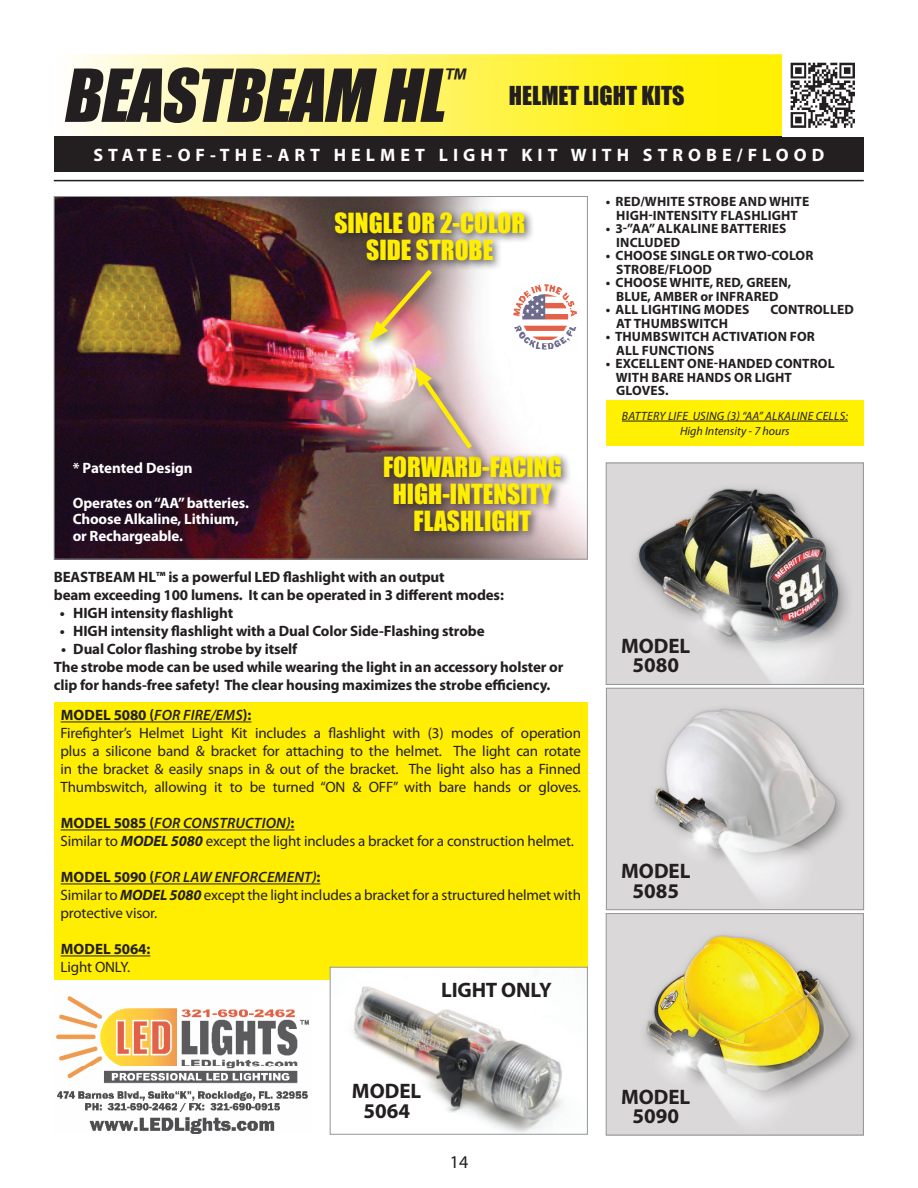
<style>
.page{position:relative;width:918px;height:1188px;background:#fff}
.page>*{position:absolute;margin:0;border:0;box-sizing:border-box;transform-origin:0 0}
.t1{font:italic 67.5px "Impact";color:#231f20}
.t2{font:italic 27px "Impact";color:#231f20}
.t3{font:25.5px/27px "Impact";color:#ffee01;text-align:center}
.t4{font:24px "Impact";color:#231f20}
.t5{font:700 21px/19.5px "Myriad Pro";color:#231f20;text-align:center}
.t6{font:700 18px "Myriad Pro";letter-spacing:.28em;color:#fff}
.t7{font:18px "Myriad Pro";color:#231f20}
.t8{font:15px/18px "Myriad Pro";letter-spacing:-.01em;color:#231f20}
.t9{font:700 15px/18px "Myriad Pro";letter-spacing:-.01em;color:#231f20}
.t10{font:700 15px/16.5px "Myriad Pro";letter-spacing:-.01em;color:#fff}
.t11{font:italic 600 15px "Myriad Pro";color:#231f20}
.t12{font:700 13.5px/13.5px "Myriad Pro";letter-spacing:.01em;color:#231f20}
.t13{font:italic 12px/15px "Myriad Pro";letter-spacing:.01em;color:#231f20}
.s1{font-weight:600;font-style:italic}
.s2{font-weight:700}
.s3{font-weight:700;font-style:italic}
.s4{font-weight:700;font-style:normal}
</style>
<div class="page">
<div style="left:55px;top:55px;width:727px;height:80px;background:linear-gradient(to right,#fffcf1,#ffef00)"></div>
<div style="left:54px;top:54px;width:729px;height:82px;border:2px solid #fff"></div>
<div style="left:54px;top:136px;width:810px;height:36px;background:#231f20"></div>
<hr style="left:54px;top:180px;width:810px;height:1px;background:#231f20">
<img style="left:56px;top:198px;width:530px;height:360px">
<div style="left:331px;top:208px;width:204px;height:63px;background:#231f20;opacity:.75"></div>
<div style="left:380px;top:452px;width:192px;height:90px;background:#231f20;opacity:.75"></div>
<div style="left:365px;top:266px;width:77px;height:86px;background:#231f20;opacity:.45"></div>
<img style="left:369px;top:265px;width:68px;height:76px">
<div style="left:417px;top:369px;width:73px;height:98px;background:#231f20;opacity:.45"></div>
<svg style="left:414px;top:366px;width:62px;height:88px;background:#ccb4a0"></svg>
<img style="left:608px;top:915px;width:254px;height:218px">
<div style="left:606px;top:913px;width:258px;height:222px;border:1px solid #939598"></div>
<img style="left:608px;top:465px;width:254px;height:218px">
<div style="left:606px;top:463px;width:258px;height:222px;border:1px solid #939598"></div>
<div style="left:54px;top:702px;width:534px;height:278px;background:#ffee01"></div>
<hr style="left:61px;top:722px;width:190px;height:1px;background:#231f20">
<hr style="left:61px;top:830px;width:233px;height:1px;background:#231f20">
<hr style="left:61px;top:884px;width:259px;height:1px;background:#231f20">
<hr style="left:61px;top:956px;width:89px;height:1px;background:#231f20">
<img style="left:332px;top:969px;width:254px;height:164px">
<div style="left:330px;top:967px;width:258px;height:168px;border:1px solid #939598"></div>
<div style="left:606px;top:400px;width:258px;height:46px;background:#fff101"></div>
<hr style="left:622px;top:421px;width:226px;height:1px;background:#231f20">
<img style="left:608px;top:690px;width:254px;height:218px">
<div style="left:606px;top:688px;width:258px;height:222px;border:1px solid #939598"></div>
<img style="left:512px;top:284px;width:65px;height:67px">
<img style="left:56px;top:996px;width:253px;height:138px">
<img style="left:783px;top:62px;width:81px;height:75px">
<h1 class="t1" style="left:62px;top:43px;width:401px">BEASTBEAM HL</h1>
<h2 class="t2" style="left:443px;top:59px;width:30px">™</h2>
<h3 class="t4" style="left:509px;top:77px;width:177px">HELMET LIGHT KITS</h3>
<p class="t6" style="left:93px;top:143px;width:732px">STATE-OF-THE-ART HELMET LIGHT KIT WITH STROBE/FLOOD</p>
<p class="t12" style="left:616px;top:195px;width:195px;text-indent:-11px">• RED/WHITE strobe AND WHITE high</p>
<p class="t12" style="left:648px;top:208px;width:13px">-intensity</p>
<p class="t12" style="left:721px;top:208px;width:9px">flashlight</p>
<p class="t12" style="left:616px;top:222px;width:171px;text-indent:-11px">• 3-”AA”ALKALINE BATTERIES<br>INCLUDED</p>
<p class="t12" style="left:606px;top:249px;width:37px">• CHOOS</p>
<h3 class="t3" style="left:334px;top:209px;width:192px">SINGLE OR 2-COLOR<br>SIDE STROBE</h3>
<p class="t12" style="left:616px;top:249px;width:199px;text-indent:44px">E SINGLE OR TWO-COLOR<br>STROBE/FLOOD</p>
<p class="t12" style="left:606px;top:276px;width:37px">• CHOOS</p>
<p class="t12" style="left:616px;top:276px;width:177px;text-indent:44px">E WHITE, RED, GREEN,<br>BLUE, AMBER or INFRARED</p>
<p class="t12" style="left:606px;top:303px;width:144px">• ALL LIGHTING MODES</p>
<p class="t12" style="left:771px;top:303px;width:85px">CONTROLLED</p>
<p class="t12" style="left:616px;top:316px;width:113px">AT THUMBSWITCH</p>
<p class="t12" style="left:606px;top:330px;width:71px">• Thumbswitchacti</p>
<p class="t12" style="left:741px;top:330px;width:71px">vation for</p>
<p class="t12" style="left:616px;top:343px;width:9px">all</p>
<p class="t12" style="left:642px;top:343px;width:9px">functions</p>
<p class="t12" style="left:606px;top:357px;width:33px">• Excellent</p>
<p class="t12" style="left:687px;top:357px;width:41px">one-handedc</p>
<p class="t12" style="left:783px;top:357px;width:19px">ontr</p>
<p class="t12" style="left:818px;top:357px;width:14px">ol</p>
<p class="t12" style="left:616px;top:370px;width:9px">with</p>
<p class="t12" style="left:651px;top:370px;width:9px">bare</p>
<p class="t12" style="left:687px;top:370px;width:10px">hands</p>
<p class="t12" style="left:734px;top:370px;width:29px">or light</p>
<p class="t12" style="left:616px;top:384px;width:9px">gloves</p>
<p class="t12" style="left:665px;top:384px;width:5px">.</p>
<p class="t10" style="left:73px;top:459px;width:121px">* Patented Design</p>
<p class="t10" style="left:73px;top:494px;width:178px">Operates on “AA” batteries.<br>Choose Alkaline, Lithium, or Rechargeable.</p>
<h3 class="t3" style="left:383px;top:453px;width:180px">FORWARD-FACING<br>HIGH-INTENSITY<br>FLASHLIGHT</h3>
<p class="t9" style="left:54px;top:568px;width:452px">BEASTBEAM HL™ is a powerful LED flashlight with an output<br>beam exceeding 100 lumens. It can be operated in 3 different modes:</p>
<p class="t9" style="left:60px;top:604px;width:175px">• HIGH intensity flashlight</p>
<p class="t9" style="left:60px;top:622px;width:426px">• HIGH intensity flashlight with a Dual Color Side-Flashing strobe</p>
<p class="t9" style="left:54px;top:640px;width:511px;text-indent:8px">• Dual Color flashing strobe by itself<br>The strobe mode can be used while wearing the light in an accessory holster or clip for hands-free safety! The clear housing maximizes the strobe efficiency.</p>
<p class="t8" style="left:61px;top:706px;width:522px;text-indent:123px"><span class="s1">FIRE/EMS</span> <span class="s2">):<br></span>Firefighter’s Helmet Light Kit includes a flashlight with (3) modes of operation plus a silicone band &amp; bracket for attaching to the helmet. The light can rotate in the bracket &amp; easily snaps in &amp; out of the bracket. The light also has a Finned Thumbswitch, allowing it to be turned “ON &amp; OFF” with bare hands or gloves.</p>
<p class="t9" style="left:61px;top:814px;width:11px">model</p>
<p class="t9" style="left:61px;top:706px;width:11px">model</p>
<p class="t9" style="left:114px;top:706px;width:51px">5080 (<span class="s1">FOR</span></p>
<p class="t8" style="left:61px;top:814px;width:515px;text-indent:53px"><span class="s2">5085 (</span><span class="s1">FOR CONSTRUCTION)</span><span class="s2">:<br></span>Similar to <span class="s3">MODEL 5080</span> except the light includes a bracket for a construction helmet.</p>
<p class="t9" style="left:61px;top:868px;width:11px">model</p>
<p class="t11" style="left:114px;top:868px;width:81px"><span class="s4">5090 (</span>FOR LAW</p>
<p class="t11" style="left:214px;top:868px;width:18px">ENFORC</p>
<p class="t8" style="left:61px;top:868px;width:522px;text-indent:206px"><span class="s1">EMENT)</span><span class="s2">:<br></span>Similar to <span class="s3">MODEL 5080</span> except the light includes a bracket for a structured helmet with protective visor.</p>
<p class="t9" style="left:61px;top:940px;width:11px">model</p>
<p class="t9" style="left:114px;top:940px;width:38px">5064:</p>
<p class="t8" style="left:61px;top:958px;width:71px">Light ONLY.</p>
<h3 class="t5" style="left:441px;top:980px;width:112px">LIGHT ONLY</h3>
<h3 class="t5" style="left:352px;top:1081px;width:71px">MODEL<br>5064</h3>
<p class="t7" style="left:450px;top:1151px;width:20px">14</p>
<p class="t13" style="left:622px;top:408px;width:14px">Batter</p>
<p class="t13" style="left:680px;top:408px;width:169px;text-indent:-21px">y l ife USING (3) “AA” ALKALINE CELLS:<br>High Intensity - 7 hours</p>
<h3 class="t5" style="left:621px;top:635px;width:71px">MODEL<br>5080</h3>
<h3 class="t5" style="left:621px;top:861px;width:71px">MODEL<br>5085</h3>
<h3 class="t5" style="left:621px;top:1086px;width:71px">MODEL<br>5090</h3>
</div>
